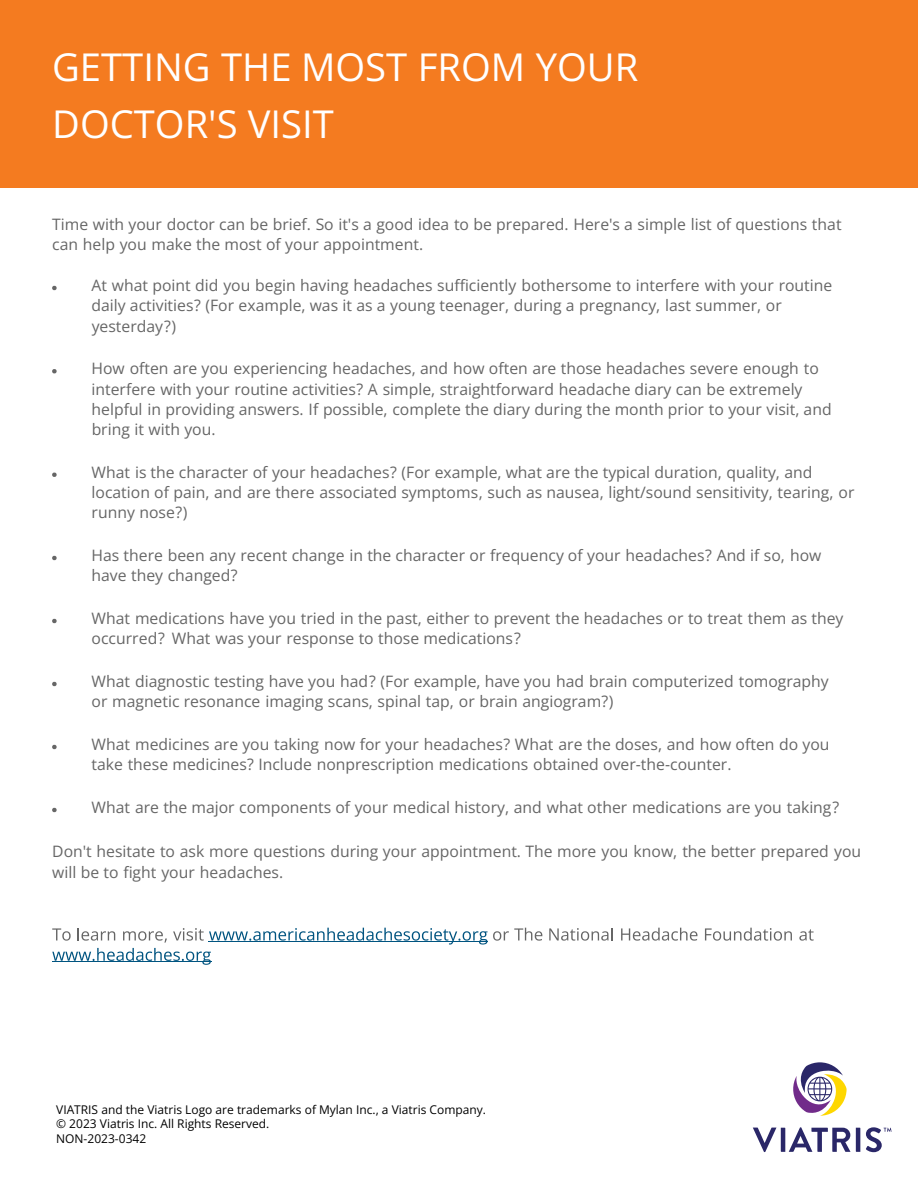
<style>
.page{position:relative;width:918px;height:1188px;background:#fff}
.page>*{position:absolute;margin:0;border:0;box-sizing:border-box;transform-origin:0 0}
.t1{font:38.25px/57.3px "Open Sans";color:#fff}
.t2{font:15.75px/20.2px "Open Sans";color:#666}
.t3{font:12px/14.4px "Open Sans";color:#000}
</style>
<div class="page">
<div style="left:0;top:0;width:918px;height:187px;background:#f47b20"></div>
<svg style="left:52px;top:285px;width:5px;height:6px"></svg>
<svg style="left:52px;top:369px;width:5px;height:5px"></svg>
<svg style="left:52px;top:472px;width:5px;height:5px"></svg>
<svg style="left:52px;top:555px;width:5px;height:6px"></svg>
<svg style="left:52px;top:618px;width:5px;height:6px"></svg>
<svg style="left:52px;top:681px;width:5px;height:6px"></svg>
<svg style="left:52px;top:744px;width:5px;height:6px"></svg>
<svg style="left:52px;top:807px;width:5px;height:6px"></svg>
<svg style="left:549px;top:928px;width:23px;height:13px"></svg>
<svg style="left:572px;top:927px;width:304px;height:226px"></svg>
<svg style="left:753px;top:1127px;width:107px;height:25px"></svg>
<svg style="left:792px;top:1062px;width:55px;height:54px"></svg>
<svg style="left:866px;top:1127px;width:26px;height:25px"></svg>
<svg style="left:52px;top:928px;width:490px;height:37px"></svg>
<hr style="left:52px;top:961px;width:159px;height:1px;background:#005480">
<h1 class="t1" style="left:52px;top:37px;width:588px">GETTING THE MOST FROM YOUR<br>DOCTOR'S VISIT</h1>
<p class="t2" style="left:52px;top:213px;width:791px">Time with your doctor can be brief. So it's a good idea to be prepared. Here's a simple list of questions that can help you make the most of your appointment.</p>
<p class="t2" style="left:92px;top:275px;width:742px">At what point did you begin having headaches sufficiently bothersome to interfere with your routine daily activities? (For example, was it as a young teenager, during a pregnancy, last summer, or yesterday?)</p>
<p class="t2" style="left:91px;top:358px;width:742px">How often are you experiencing headaches, and how often are those headaches severe enough to interfere with your routine activities? A simple, straightforward headache diary can be extremely helpful in providing answers. If possible, complete the diary during the month prior to your visit, and bring it with you.</p>
<p class="t2" style="left:92px;top:462px;width:764px">What is the character of your headaches? (For example, what are the typical duration, quality, and location of pain, and are there associated symptoms, such as nausea, light/sound sensitivity, tearing, or runny nose?)</p>
<p class="t2" style="left:92px;top:545px;width:731px">Has there been any recent change in the character or frequency of your headaches? And if so, how have they changed?</p>
<p class="t2" style="left:91px;top:608px;width:753px">What medications have you tried in the past, either to prevent the headaches or to treat them as they occurred? What was your response to those medications?</p>
<p class="t2" style="left:91px;top:671px;width:739px">What diagnostic testing have you had? (For example, have you had brain computerized tomography or magnetic resonance imaging scans, spinal tap, or brain angiogram?)</p>
<p class="t2" style="left:92px;top:734px;width:739px">What medicines are you taking now for your headaches? What are the doses, and how often do you take these medicines? Include nonprescription medications obtained over-the-counter.</p>
<p class="t2" style="left:91px;top:797px;width:749px">What are the major components of your medical history, and what other medications are you taking?</p>
<p class="t2" style="left:52px;top:841px;width:810px">Don't hesitate to ask more questions during your appointment. The more you know, the better prepared you will be to fight your headaches.</p>
<p class="t3" style="left:56px;top:1102px;width:431px">VIATRIS and the Viatris Logo are trademarks of Mylan Inc., a Viatris Company. © 2023 Viatris Inc. All Rights Reserved.<br>NON-2023-0342</p>
</div>
